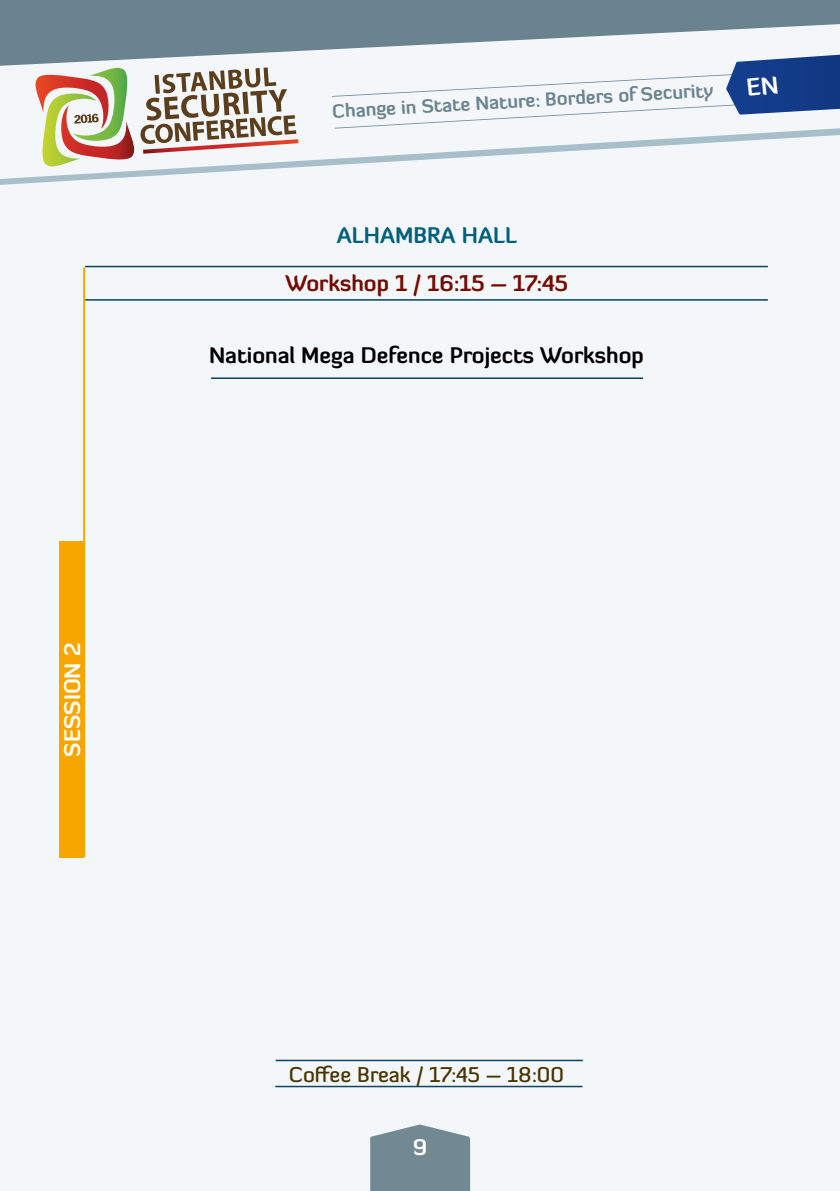
<style>
.page{position:relative;width:840px;height:1191px;background:#fff}
.page>*{position:absolute;margin:0;border:0;box-sizing:border-box;transform-origin:0 0}
.t1{font:700 22px "Diavlo";color:#000}
.t2{font:700 22px "Diavlo";color:#750a00}
.t3{font:700 22px "Diavlo";color:#00607b}
.t4{font:700 22px "Diavlo";color:#fff}
.t5{font:500 21px "Diavlo";color:#4a3400}
.t6{font:700 18.6px "Diavlo";color:#6b838f}
</style>
<div class="page">
<div style="left:0;top:0;width:839px;height:1191px;background:#f3f7f9"></div>
<svg style="left:0;top:0;width:839px;height:66px;fill:#6b838f"></svg>
<svg style="left:0;top:129px;width:839px;height:56px"></svg>
<svg style="left:370px;top:1124px;width:100px;height:67px;background:#7f939d"></svg>
<svg style="left:34px;top:67px;width:264px;height:101px"></svg>
<hr style="left:85px;top:266px;width:682px;height:1px;background:#004360">
<hr style="left:85px;top:299px;width:682px;height:2px;background:#004360">
<hr style="left:211px;top:377px;width:431px;height:2px;background:#004360">
<div style="left:59px;top:541px;width:25px;height:316px;background:#f7a600"></div>
<hr style="left:83px;top:267px;width:2px;height:590px;background:#f7a600">
<hr style="left:275px;top:1059px;width:307px;height:2px;background:#004360">
<hr style="left:275px;top:1085px;width:307px;height:2px;background:#004360">
<svg style="left:332px;top:53px;width:507px;height:76px"></svg>
<p class="t4" style="left:58px;top:756px;width:116px;rotate:-90deg">SESSION 2</p>
<p class="t6" style="left:331px;top:99px;width:383px;rotate:-3deg">Change in State Nature: Borders of Security</p>
<p class="t3" style="left:337px;top:221px;width:181px">ALHAMBRA HALL</p>
<p class="t2" style="left:285px;top:269px;width:284px">Workshop 1 / 16:15 – 17:45</p>
<p class="t1" style="left:209px;top:341px;width:436px">National Mega Defence Projects Workshop</p>
<p class="t5" style="left:289px;top:1061px;width:276px">Coffee Break / 17:45 – 18:00</p>
<p class="t4" style="left:412px;top:1132px;width:16px">9</p>
</div>
